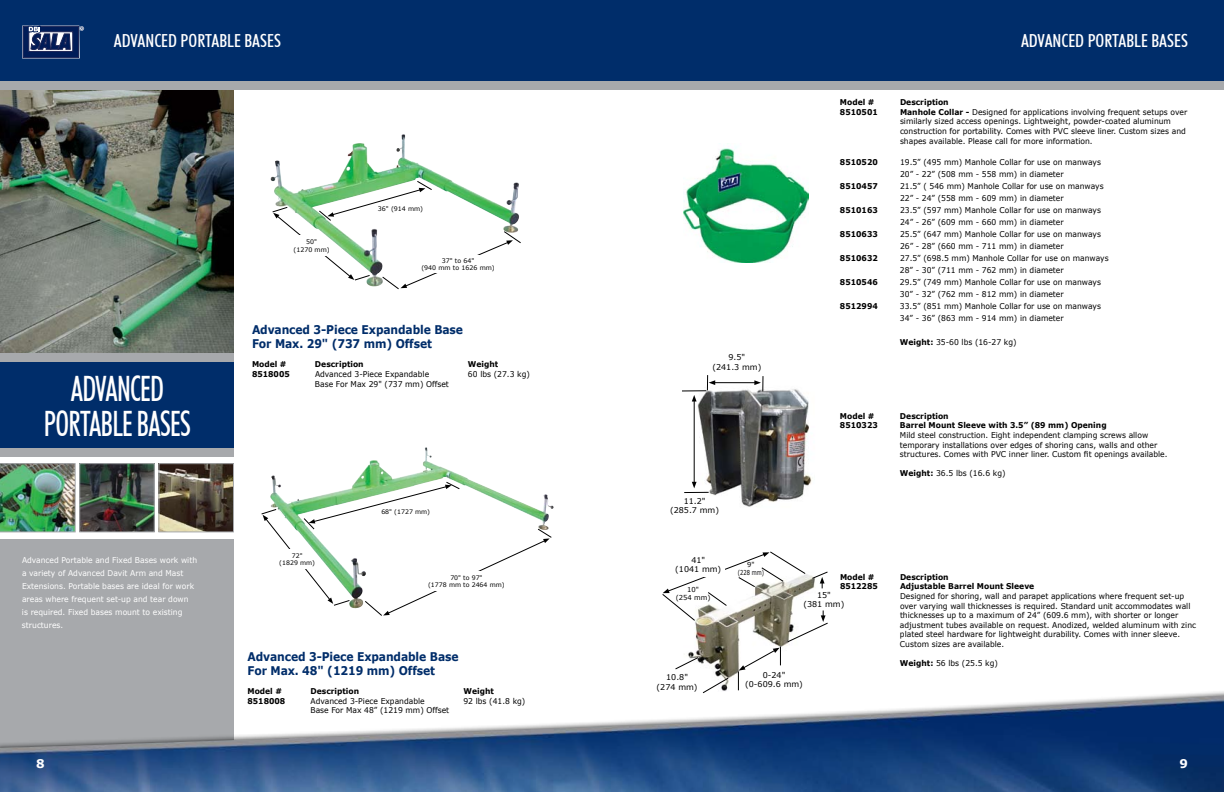
<style>
.page{position:relative;width:1224px;height:792px;background:#fff}
.page>*{position:absolute;margin:0;border:0;box-sizing:border-box;transform-origin:0 0}
.t1{font:500 condensed 35px/35px "Futura BT";letter-spacing:-.025em;color:#fff;text-align:center;scale:.8 1}
.t2{font:500 condensed 18px "Futura BT";color:#fff}
.t3{font:700 12px/14px "Verdana";letter-spacing:-.01em;color:#002d6a;scale:.9 1}
.t4{font:700 12px "Verdana";color:#fff}
.t5{font:8px/9.6px "Verdana";color:#000;scale:.95 1}
.t6{font:700 8px "Verdana";color:#000;scale:.95 1}
.t7{font:8px/13px "Verdana";color:#fff;scale:.95 1}
.t8{font:8px/9.6px "Verdana";color:#000;text-align:center}
.t9{font:6.8px/8.2px "Verdana";color:#000;text-align:center}
.t10{font:6.3px/7.5px "Verdana";color:#000;text-align:center}
.t11{font:6.2px/7.5px "Verdana";color:#000;text-align:center}
.s1{font-weight:700}
</style>
<div class="page">
<div style="left:0;top:539px;width:234px;height:253px;background:#a7a9ac"></div>
<img style="left:0;top:696px;width:1224px;height:96px">
<img style="left:160px;top:465px;width:72px;height:65px">
<div style="left:158px;top:463px;width:76px;height:69px;border:1px solid #a7a9ac"></div>
<img style="left:0;top:90px;width:234px;height:264px">
<div style="left:0;top:354px;width:234px;height:103px;background:#a7a9ac"></div>
<div style="left:0;top:363px;width:234px;height:85px;background:#002d6a"></div>
<img style="left:0;top:463px;width:76px;height:69px">
<img style="left:81px;top:465px;width:72px;height:65px">
<div style="left:79px;top:463px;width:76px;height:69px;border:1px solid #a7a9ac"></div>
<div style="left:0;top:0;width:1224px;height:84px;background:#002d6a"></div>
<div style="left:0;top:81px;width:1224px;height:9px;background:#a7a9ac"></div>
<svg style="left:22px;top:26px;width:62px;height:33px;background:#374a78"></svg>
<img style="left:363px;top:447px;width:63px;height:32px">
<svg style="left:352px;top:181px;width:169px;height:109px"></svg>
<img style="left:270px;top:134px;width:134px;height:145px">
<img style="left:684px;top:147px;width:124px;height:116px">
<svg style="left:662px;top:551px;width:166px;height:143px"></svg>
<div style="left:672px;top:552px;width:53px;height:25px;background:#fff"></div>
<img style="left:692px;top:380px;width:120px;height:127px">
<hr style="left:694px;top:400px;width:1px;height:83px;background:#000">
<svg style="left:684px;top:482px;width:25px;height:11px"></svg>
<hr style="left:714px;top:382px;width:42px;height:1px;background:#000">
<svg style="left:682px;top:375px;width:33px;height:27px"></svg>
<svg style="left:754px;top:376px;width:9px;height:15px"></svg>
<svg style="left:261px;top:482px;width:291px;height:134px"></svg>
<div style="left:425px;top:571px;width:83px;height:20px;background:#fff"></div>
<h2 class="t2" style="left:114px;top:29px;width:168px">ADVANCED PORTABLE BASES</h2>
<p class="t10" style="left:293px;top:238px;width:38px">50"<br>(1270 mm)</p>
<p class="t10" style="left:378px;top:205px;width:47px">36" (914 mm)</p>
<p class="t10" style="left:421px;top:257px;width:75px">37" to 64"<br>(940 mm to 1626 mm)</p>
<h1 class="t1" style="left:44px;top:371px;width:185px">ADVANCED<br>PORTABLE BASES</h1>
<p class="t7" style="left:22px;top:553px;width:186px">Advanced Portable and Fixed Bases work with a variety of Advanced Davit Arm and Mast Extensions. Portable bases are ideal for work areas where frequent set-up and tear down<br>is required. Fixed bases mount to existing structures.</p>
<h3 class="t3" style="left:252px;top:323px;width:236px">Advanced 3-Piece Expandable Base<br>For Max. 29" (737 mm) Offset</h3>
<p class="t6" style="left:252px;top:359px;width:38px">Model #</p>
<p class="t6" style="left:315px;top:359px;width:53px">Description</p>
<p class="t6" style="left:468px;top:359px;width:34px">Weight</p>
<p class="t6" style="left:252px;top:369px;width:41px">8518005</p>
<p class="t5" style="left:315px;top:369px;width:122px">Advanced 3-Piece Expandable</p>
<p class="t5" style="left:468px;top:369px;width:67px">60 lbs (27.3 kg)</p>
<p class="t5" style="left:315px;top:379px;width:142px">Base For Max 29" (737 mm) Offset</p>
<p class="t11" style="left:279px;top:552px;width:37px">72"<br>(1829 mm)</p>
<p class="t11" style="left:381px;top:508px;width:50px">68" (1727 mm)</p>
<p class="t11" style="left:428px;top:574px;width:78px">70" to 97"<br>(1778 mm to 2464 mm)</p>
<h3 class="t3" style="left:248px;top:650px;width:236px">Advanced 3-Piece Expandable Base<br>For Max. 48" (1219 mm) Offset</h3>
<p class="t6" style="left:248px;top:686px;width:38px">Model #</p>
<p class="t6" style="left:310px;top:686px;width:53px">Description</p>
<p class="t6" style="left:463px;top:686px;width:34px">Weight</p>
<p class="t6" style="left:248px;top:696px;width:41px">8518008</p>
<p class="t5" style="left:311px;top:696px;width:122px">Advanced 3-Piece Expandable</p>
<p class="t5" style="left:463px;top:696px;width:67px">92 lbs (41.8 kg)</p>
<p class="t5" style="left:310px;top:706px;width:148px">Base For Max 48” (1219 mm) Offset</p>
<h2 class="t2" style="left:1021px;top:29px;width:168px">ADVANCED PORTABLE BASES</h2>
<p class="t8" style="left:712px;top:353px;width:50px">9.5"<br>(241.3 mm)</p>
<p class="t8" style="left:670px;top:496px;width:50px">11.2" (285.7 mm)</p>
<p class="t8" style="left:675px;top:555px;width:48px">41"<br>(1041 mm)</p>
<p class="t9" style="left:676px;top:586px;width:36px">10"<br>(254 mm)</p>
<p class="t9" style="left:738px;top:560px;width:28px">9"<br>(228 mm)</p>
<p class="t6" style="left:840px;top:97px;width:38px">Model #</p>
<p class="t6" style="left:900px;top:97px;width:53px">Description</p>
<p class="t6" style="left:840px;top:107px;width:41px">8510501</p>
<p class="t5" style="left:900px;top:107px;width:304px"><span class="s1">Manhole Collar -</span> Designed for applications involving frequent setups over similarly sized access openings. Lightweight, powder-coated aluminum construction for portability. Comes with PVC sleeve liner. Custom sizes and shapes available. Please call for more information.</p>
<p class="t6" style="left:840px;top:157px;width:41px">8510520</p>
<p class="t5" style="left:900px;top:156px;width:213px;line-height:12px">19.5” (495 mm) Manhole Collar for use on manways<br>20” - 22” (508 mm - 558 mm) in diameter</p>
<p class="t6" style="left:840px;top:181px;width:41px">8510457</p>
<p class="t5" style="left:900px;top:180px;width:216px;line-height:12px">21.5” ( 546 mm) Manhole Collar for use on manways<br>22” - 24” (558 mm - 609 mm) in diameter</p>
<p class="t6" style="left:840px;top:205px;width:41px">8510163</p>
<p class="t5" style="left:900px;top:204px;width:213px;line-height:12px">23.5” (597 mm) Manhole Collar for use on manways<br>24” - 26” (609 mm - 660 mm) in diameter</p>
<p class="t6" style="left:840px;top:229px;width:41px">8510633</p>
<p class="t5" style="left:900px;top:228px;width:213px;line-height:12px">25.5” (647 mm) Manhole Collar for use on manways<br>26” - 28” (660 mm - 711 mm) in diameter</p>
<p class="t6" style="left:840px;top:253px;width:41px">8510632</p>
<p class="t5" style="left:900px;top:252px;width:221px;line-height:12px">27.5” (698.5 mm) Manhole Collar for use on manways<br>28” - 30” (711 mm - 762 mm) in diameter</p>
<p class="t6" style="left:840px;top:277px;width:41px">8510546</p>
<p class="t5" style="left:900px;top:276px;width:213px;line-height:12px">29.5” (749 mm) Manhole Collar for use on manways<br>30” - 32” (762 mm - 812 mm) in diameter</p>
<p class="t6" style="left:840px;top:301px;width:41px">8512994</p>
<p class="t5" style="left:900px;top:300px;width:213px;line-height:12px">33.5” (851 mm) Manhole Collar for use on manways<br>34” - 36” (863 mm - 914 mm) in diameter</p>
<p class="t5" style="left:900px;top:338px;width:124px"><span class="s1">Weight:</span> 35-60 lbs (16-27 kg)</p>
<p class="t6" style="left:840px;top:411px;width:38px">Model #</p>
<p class="t6" style="left:900px;top:411px;width:53px">Description</p>
<p class="t6" style="left:840px;top:420px;width:41px">8510323</p>
<p class="t6" style="left:900px;top:420px;width:219px">Barrel Mount Sleeve with 3.5” (89 mm) Opening</p>
<p class="t5" style="left:900px;top:430px;width:283px">Mild steel construction. Eight independent clamping screws allow temporary installations over edges of shoring cans, walls and other structures. Comes with PVC inner liner. Custom fit openings available.</p>
<p class="t5" style="left:900px;top:469px;width:113px"><span class="s1">Weight:</span> 36.5 lbs (16.6 kg)</p>
<p class="t6" style="left:840px;top:572px;width:38px">Model #</p>
<p class="t6" style="left:900px;top:572px;width:53px">Description</p>
<p class="t6" style="left:840px;top:581px;width:41px">8512285</p>
<p class="t6" style="left:900px;top:581px;width:143px">Adjustable Barrel Mount Sleeve</p>
<p class="t5" style="left:900px;top:591px;width:313px">Designed for shoring, wall and parapet applications where frequent set-up over varying wall thicknesses is required. Standard unit accommodates wall thicknesses up to a maximum of 24” (609.6 mm), with shorter or longer adjustment tubes available on request. Anodized, welded aluminum with zinc plated steel hardware for lightweight durability. Comes with inner sleeve.<br>Custom sizes are available.</p>
<p class="t5" style="left:900px;top:659px;width:105px"><span class="s1">Weight:</span> 56 lbs (25.5 kg)</p>
<p class="t8" style="left:803px;top:590px;width:42px">15"<br>(381 mm)</p>
<p class="t8" style="left:657px;top:672px;width:42px">10.8" (274 mm)</p>
<p class="t8" style="left:745px;top:670px;width:59px">0-24" (0-609.6 mm)</p>
<h3 class="t4" style="left:36px;top:756px;width:10px">8</h3>
<h3 class="t4" style="left:1179px;top:756px;width:10px">9</h3>
</div>
